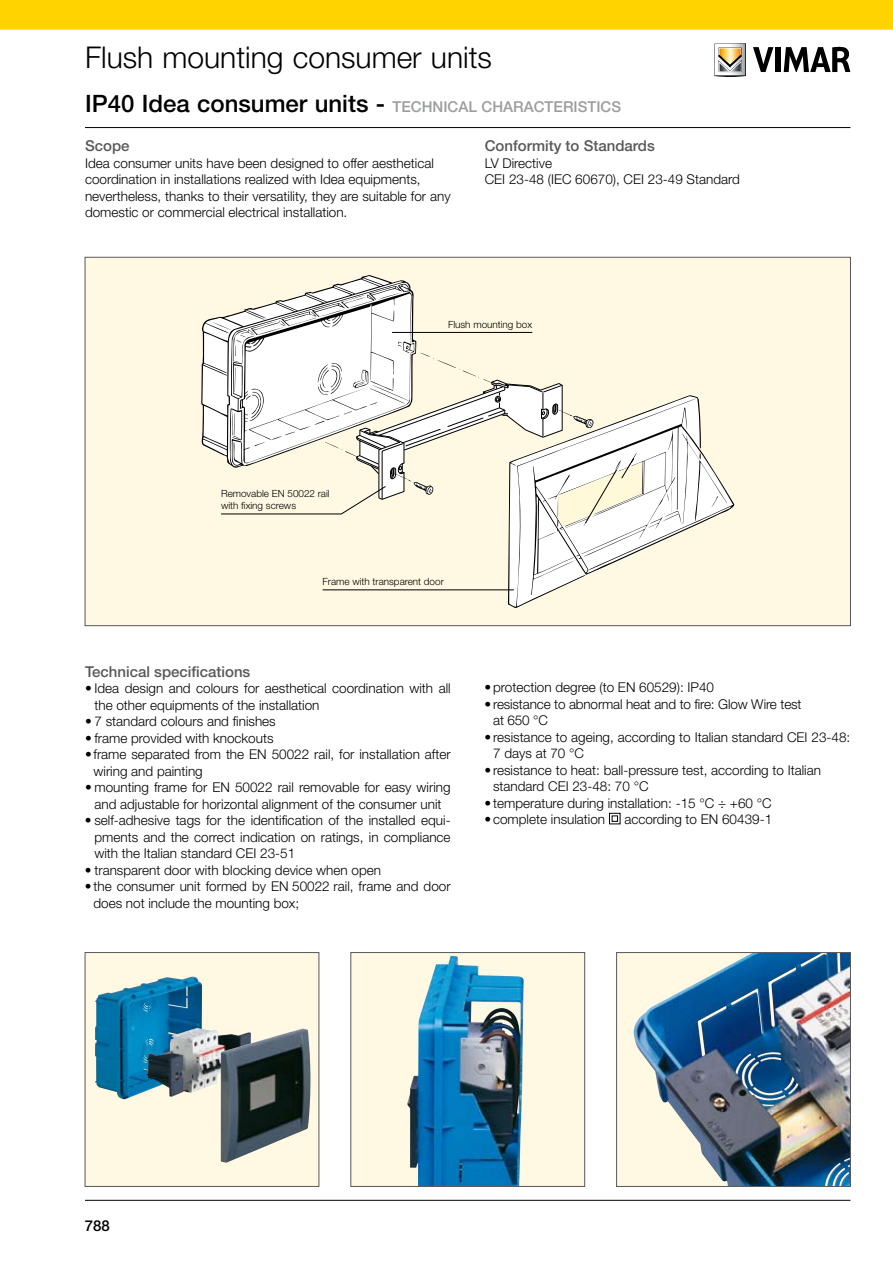
<style>
.page{position:relative;width:893px;height:1263px;background:#fff}
.page>*{position:absolute;margin:0;border:0;box-sizing:border-box;transform-origin:0 0}
.t1{font:300 30px "Helvetica Neue LT Std";color:#000}
.t2{font:500 15px "Helvetica Neue LT Std";color:#58585a}
.t3{font:500 15px "Helvetica Neue LT Std";color:#9c9d9f}
.t4{font:500 15px "Helvetica Neue LT Std";color:#000}
.t5{font:300 13.5px/16.5px "Helvetica Neue LT Std";color:#000}
.t6{font:300 9.9px/11.9px "Helvetica Neue LT Std";color:#000}
.s1{font-size:24px;color:#000}
</style>
<div class="page">
<svg style="left:0;top:0;width:892px;height:72px"></svg>
<hr style="left:85px;top:127px;width:765px;height:1px;background:#000">
<hr style="left:85px;top:1200px;width:765px;height:1px;background:#000">
<svg style="left:714px;top:43px;width:32px;height:34px"></svg>
<svg style="left:753px;top:47px;width:20px;height:25px"></svg>
<div style="left:775px;top:47px;width:6px;height:25px;background:#000"></div>
<svg style="left:784px;top:46px;width:66px;height:26px"></svg>
<svg style="left:892px;top:0;width:1px;height:30px"></svg>
<svg style="left:609px;top:813px;width:12px;height:11px"></svg>
<div style="left:85px;top:257px;width:765px;height:369px;background:#fff8e2"></div>
<svg style="left:201px;top:275px;width:533px;height:333px"></svg>
<hr style="left:323px;top:590px;width:191px;height:1px;background:#000">
<div style="left:351px;top:952px;width:234px;height:234px;background:#fff8e2"></div>
<img style="left:407px;top:956px;width:117px;height:229px">
<div style="left:350px;top:952px;width:235px;height:235px;border:1px solid #58585a"></div>
<div style="left:85px;top:952px;width:234px;height:235px;background:#fff8e2;border:1px solid #58585a"></div>
<img style="left:618px;top:954px;width:231px;height:231px">
<img style="left:634px;top:954px;width:207px;height:231px">
<div style="left:616px;top:952px;width:235px;height:235px;border:1px solid #58585a"></div>
<img style="left:95px;top:977px;width:107px;height:122px">
<img style="left:146px;top:1028px;width:75px;height:69px">
<img style="left:221px;top:1028px;width:89px;height:135px">
<h1 class="t1" style="left:85px;top:39px;width:408px">Flush mounting consumer units</h1>
<p class="t3" style="left:85px;top:98px;width:537px"><span class="s1">IP40 Idea consumer units -</span> TECHNICAL CHARACTERISTICS</p>
<p class="t2" style="left:85px;top:137px;width:46px">Scope</p>
<p class="t5" style="left:85px;top:154px;width:367px">Idea consumer units have been designed to offer aesthetical coordination in installations realized with Idea equipments, nevertheless, thanks to their versatility, they are suitable for any domestic or commercial electrical installation.</p>
<p class="t2" style="left:485px;top:137px;width:172px">Conformity to Standards</p>
<p class="t5" style="left:485px;top:154px;width:257px">LV Directive<br>CEI 23-48 (IEC 60670), CEI 23-49 Standard</p>
<p class="t6" style="left:221px;top:488px;width:110px">Removable EN 50022 rail with fixing screws</p>
<p class="t6" style="left:448px;top:318px;width:86px">Flush mounting box</p>
<p class="t6" style="left:323px;top:575px;width:123px">Frame with transparent door</p>
<p class="t2" style="left:85px;top:663px;width:167px">Technical specifications</p>
<p class="t5" style="left:94px;top:680px;width:358px;text-indent:-9px">• Idea design and colours for aesthetical coordination with all the other equipments of the installation</p>
<p class="t5" style="left:85px;top:713px;width:192px">• 7 standard colours and finishes</p>
<p class="t5" style="left:85px;top:730px;width:190px">• frame provided with knockouts</p>
<p class="t5" style="left:94px;top:746px;width:359px;text-indent:-9px">• frame separated from the EN 50022 rail, for installation after wiring and painting</p>
<p class="t5" style="left:85px;top:779px;width:367px;text-align:center">• mounting frame for EN 50022 rail removable for easy wiring and adjustable for horizontal alignment of the consumer unit</p>
<p class="t5" style="left:94px;top:812px;width:358px;text-align:justify;text-indent:-9px">• self-adhesive tags for the identification of the installed equi&shy;pments and the correct indication on ratings, in compliance with the Italian standard CEI 23-51</p>
<p class="t5" style="left:85px;top:861px;width:298px">• transparent door with blocking device when open</p>
<p class="t5" style="left:93px;top:878px;width:359px;text-indent:-8px">• the consumer unit formed by EN 50022 rail, frame and door does not include the mounting box;</p>
<p class="t5" style="left:485px;top:679px;width:231px">• protection degree (to EN 60529): IP40</p>
<p class="t5" style="left:493px;top:695px;width:310px;text-indent:-9px">• resistance to abnormal heat and to fire: Glow Wire test at 650 °C</p>
<p class="t5" style="left:493px;top:728px;width:359px;text-indent:-8px">• resistance to ageing, according to Italian standard CEI 23-48:<br>7 days at 70 °C</p>
<p class="t5" style="left:493px;top:761px;width:329px;text-indent:-9px">• resistance to heat: ball-pressure test, according to Italian standard CEI 23-48: 70 °C</p>
<p class="t5" style="left:485px;top:794px;width:289px">• temperature during installation: -15 °C ÷ +60 °C</p>
<p class="t5" style="left:485px;top:811px;width:122px">• complete insulation</p>
<p class="t5" style="left:624px;top:811px;width:149px">according to EN 60439-1</p>
<p class="t4" style="left:85px;top:1216px;width:27px">788</p>
</div>
